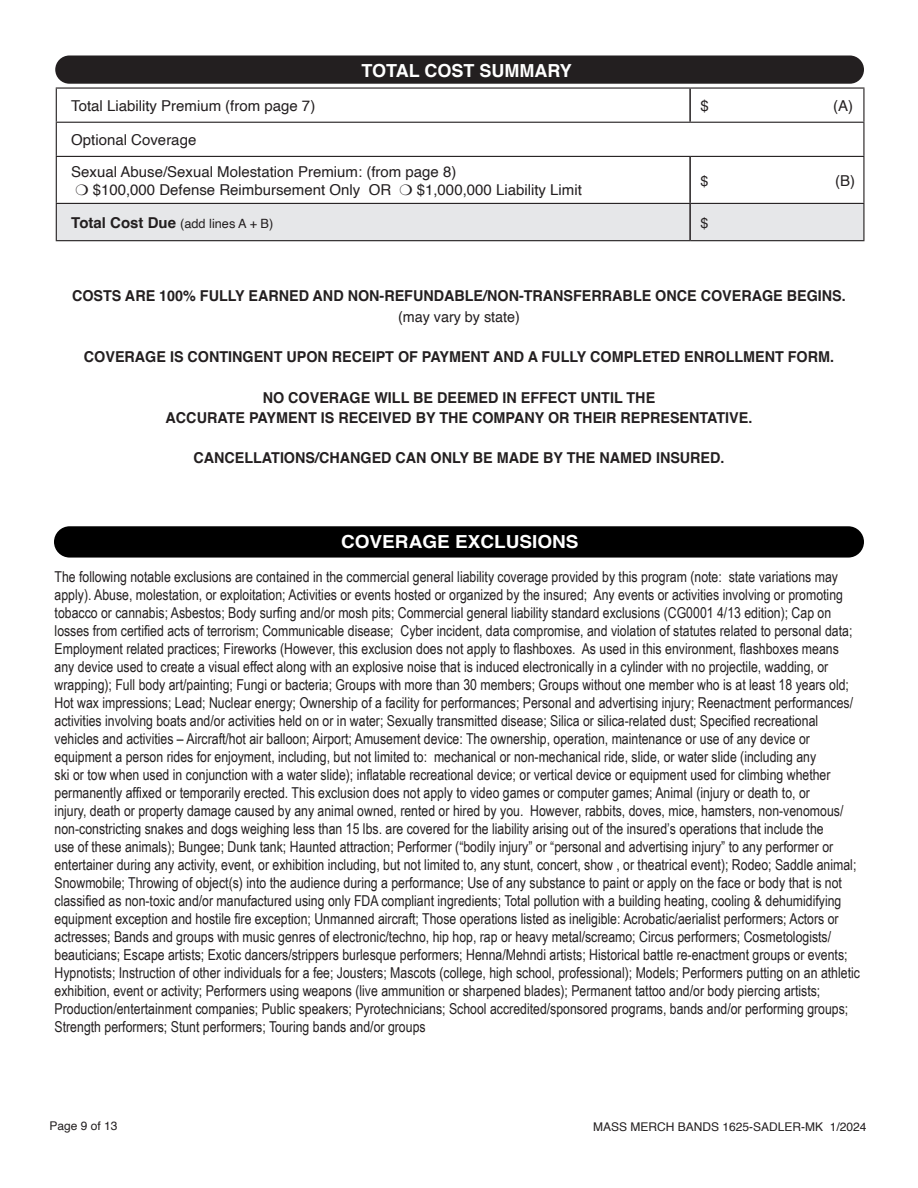
<style>
.page{position:relative;width:918px;height:1188px;background:#fff}
.page>*{position:absolute;margin:0;border:0;box-sizing:border-box;transform-origin:0 0}
.t1{font:700 18px "Helvetica";color:#fff;scale:1.05 1}
.t2{font:700 18px "Helvetica";color:#fff}
.t3{font:15px/18px "Arial Narrow";color:#231f20}
.t4{font:700 15px/20.2px "Helvetica";color:#231f20;text-align:center;scale:.96 1}
.t5{font:15px/31.7px "Helvetica";color:#231f20}
.t6{font:15px "Helvetica";color:#231f20;scale:.96 1}
.t7{font:14.25px "Helvetica";color:#231f20}
.t8{font:12.75px "Helvetica";color:#231f20}
.t9{font:12px "Helvetica";color:#231f20}
.s1{font-weight:700;font-size:15px}
</style>
<div class="page">
<div style="left:55px;top:56px;width:809px;height:28px;background:#231f20;border-radius:14px"></div>
<svg style="left:57px;top:155px;width:806px;height:48px"></svg>
<div style="left:57px;top:204px;width:806px;height:36px;background:#e6e7e9"></div>
<hr style="left:689px;top:89px;width:2px;height:33px;background:#231f20">
<hr style="left:689px;top:157px;width:2px;height:46px;background:#231f20">
<hr style="left:689px;top:204px;width:2px;height:36px;background:#231f20">
<hr style="left:56px;top:87px;width:634px;height:2px;background:#231f20">
<hr style="left:56px;top:89px;width:1px;height:33px;background:#231f20">
<hr style="left:690px;top:87px;width:174px;height:2px;background:#231f20">
<hr style="left:863px;top:89px;width:1px;height:33px;background:#231f20">
<hr style="left:56px;top:122px;width:634px;height:1px;background:#231f20">
<hr style="left:56px;top:123px;width:1px;height:33px;background:#231f20">
<hr style="left:690px;top:122px;width:174px;height:1px;background:#231f20">
<hr style="left:863px;top:123px;width:1px;height:33px;background:#231f20">
<hr style="left:56px;top:156px;width:634px;height:1px;background:#231f20">
<hr style="left:56px;top:157px;width:1px;height:46px;background:#231f20">
<hr style="left:690px;top:156px;width:174px;height:1px;background:#231f20">
<hr style="left:863px;top:157px;width:1px;height:46px;background:#231f20">
<hr style="left:56px;top:203px;width:634px;height:1px;background:#231f20">
<hr style="left:56px;top:204px;width:1px;height:36px;background:#231f20">
<hr style="left:690px;top:203px;width:174px;height:1px;background:#231f20">
<hr style="left:863px;top:204px;width:1px;height:36px;background:#231f20">
<hr style="left:56px;top:240px;width:634px;height:1px;background:#231f20">
<hr style="left:690px;top:240px;width:174px;height:1px;background:#231f20">
<div style="left:54px;top:526px;width:810px;height:32px;background:#000;border-radius:16px"></div>
<svg style="left:76px;top:184px;width:12px;height:11px"></svg>
<svg style="left:400px;top:184px;width:12px;height:11px"></svg>
<p class="t2" style="left:361px;top:60px;width:212px">TOTAL COST SUMMARY</p>
<p class="t5" style="left:71px;top:90px;width:246px">Total Liability Premium (from page 7)</p>
<p class="t5" style="left:701px;top:90px;width:10px">$</p>
<p class="t5" style="left:833px;top:90px;width:21px">(A)</p>
<p class="t5" style="left:71px;top:124px;width:387px">Optional Coverage<br>Sexual Abuse/Sexual Molestation Premium: (from page 8)</p>
<p class="t5" style="left:93px;top:174px;width:300px">$100,000 Defense Reimbursement Only OR</p>
<p class="t5" style="left:417px;top:174px;width:167px">$1,000,000 Liability Limit</p>
<p class="t7" style="left:701px;top:170px;width:9px">$</p>
<p class="t5" style="left:835px;top:165px;width:21px">(B)</p>
<p class="t8" style="left:71px;top:213px;width:204px"><span class="s1">Total Cost Due</span> (add lines A + B)</p>
<p class="t7" style="left:701px;top:212px;width:9px">$</p>
<p class="t4" style="left:72px;top:288px;width:808px">COSTS ARE 100% FULLY EARNED AND NON-REFUNDABLE/NON-TRANSFERRABLE ONCE COVERAGE BEGINS.</p>
<p class="t6" style="left:398px;top:305px;width:129px">(may vary by state)</p>
<p class="t4" style="left:84px;top:348px;width:783px">COVERAGE IS CONTINGENT UPON RECEIPT OF PAYMENT AND A FULLY COMPLETED ENROLLMENT FORM.</p>
<p class="t4" style="left:166px;top:389px;width:613px">NO COVERAGE WILL BE DEEMED IN EFFECT UNTIL THE<br>ACCURATE PAYMENT IS RECEIVED BY THE COMPANY OR THEIR REPRESENTATIVE.</p>
<p class="t4" style="left:193px;top:450px;width:555px">CANCELLATIONS/CHANGED CAN ONLY BE MADE BY THE NAMED INSURED.</p>
<p class="t1" style="left:341px;top:531px;width:228px">COVERAGE EXCLUSIONS</p>
<p class="t3" style="left:55px;top:567px;width:807px">The following notable exclusions are contained in the commercial general liability coverage provided by this program (note: state variations may apply). Abuse, molestation, or exploitation; Activities or events hosted or organized by the insured; Any events or activities involving or promoting tobacco or cannabis; Asbestos; Body surfing and/or mosh pits; Commercial general liability standard exclusions (CG0001 4/13 edition); Cap on losses from certified acts of terrorism; Communicable disease; Cyber incident, data compromise, and violation of statutes related to personal data; Employment related practices; Fireworks (However, this exclusion does not apply to flashboxes. As used in this environment, flashboxes means any device used to create a visual effect along with an explosive noise that is induced electronically in a cylinder with no projectile, wadding, or wrapping); Full body art/painting; Fungi or bacteria; Groups with more than 30 members; Groups without one member who is at least 18 years old; Hot wax impressions; Lead; Nuclear energy; Ownership of a facility for performances; Personal and advertising injury; Reenactment performances/ activities involving boats and/or activities held on or in water; Sexually transmitted disease; Silica or silica-related dust; Specified recreational vehicles and activities – Aircraft/hot air balloon; Airport; Amusement device: The ownership, operation, maintenance or use of any device or equipment a person rides for enjoyment, including, but not limited to: mechanical or non-mechanical ride, slide, or water slide (including any<br>ski or tow when used in conjunction with a water slide); inflatable recreational device; or vertical device or equipment used for climbing whether permanently affixed or temporarily erected. This exclusion does not apply to video games or computer games; Animal (injury or death to, or<br>injury, death or property damage caused by any animal owned, rented or hired by you. However, rabbits, doves, mice, hamsters, non-venomous/ non-constricting snakes and dogs weighing less than 15 lbs. are covered for the liability arising out of the insured’s operations that include the<br>use of these animals); Bungee; Dunk tank; Haunted attraction; Performer (“bodily injury” or “personal and advertising injury” to any performer or entertainer during any activity, event, or exhibition including, but not limited to, any stunt, concert, show , or theatrical event); Rodeo; Saddle animal; Snowmobile; Throwing of object(s) into the audience during a performance; Use of any substance to paint or apply on the face or body that is not classified as non-toxic and/or manufactured using only FDA compliant ingredients; Total pollution with a building heating, cooling &amp; dehumidifying equipment exception and hostile fire exception; Unmanned aircraft; Those operations listed as ineligible: Acrobatic/aerialist performers; Actors or actresses; Bands and groups with music genres of electronic/techno, hip hop, rap or heavy metal/screamo; Circus performers; Cosmetologists/ beauticians; Escape artists; Exotic dancers/strippers burlesque performers; Henna/Mehndi artists; Historical battle re-enactment groups or events; Hypnotists; Instruction of other individuals for a fee; Jousters; Mascots (college, high school, professional); Models; Performers putting on an athletic exhibition, event or activity; Performers using weapons (live ammunition or sharpened blades); Permanent tattoo and/or body piercing artists; Production/entertainment companies; Public speakers; Pyrotechnicians; School accredited/sponsored programs, bands and/or performing groups; Strength performers; Stunt performers; Touring bands and/or groups</p>
<p class="t9" style="left:50px;top:1117px;width:70px">Page 9 of 13</p>
<p class="t9" style="left:593px;top:1117px;width:275px">MASS MERCH BANDS 1625-SADLER-MK 1/2024</p>
</div>
